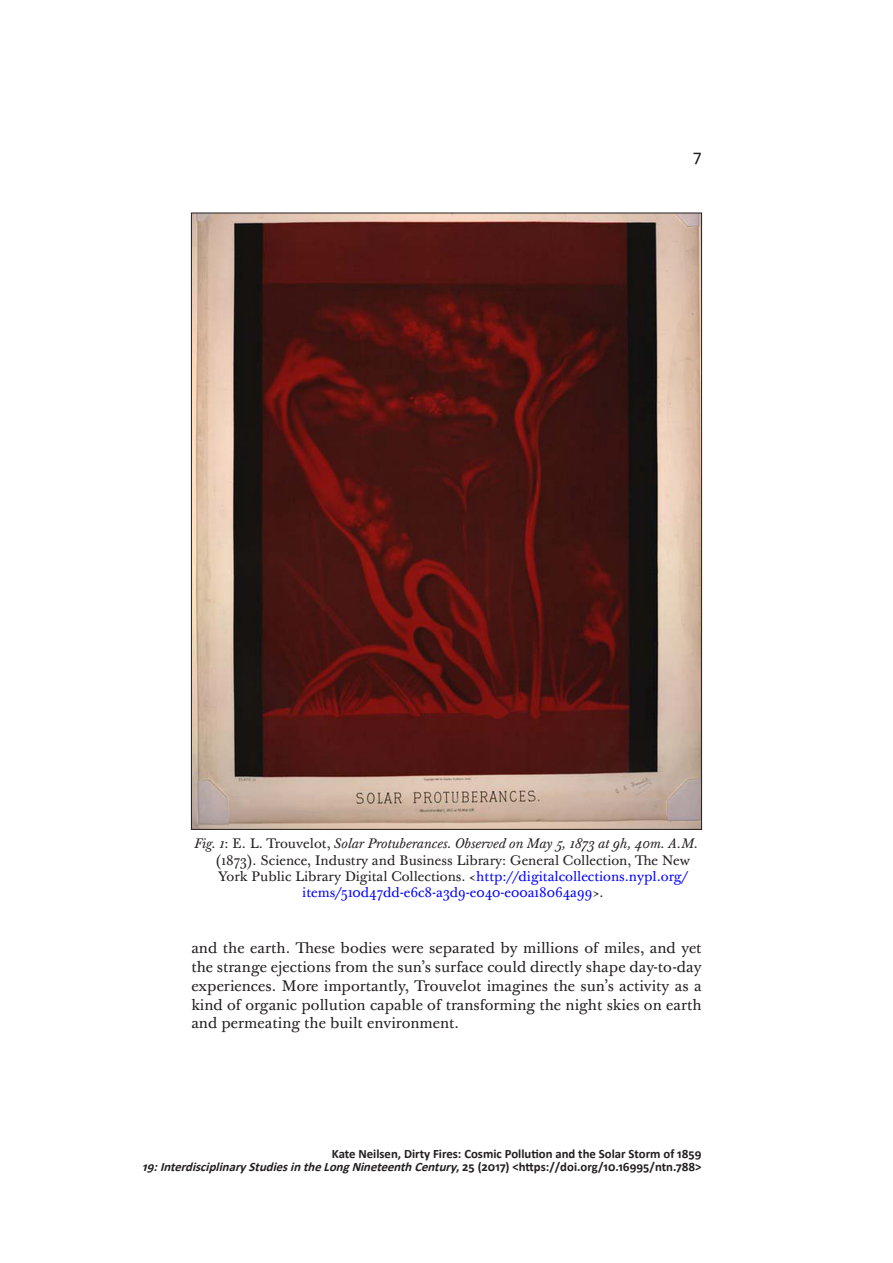
<style>
.page{position:relative;width:893px;height:1263px;background:#fff}
.page>*{position:absolute;margin:0;border:0;box-sizing:border-box;transform-origin:0 0}
.t1{font:18px "Calibri";color:#231f20}
.t2{font:15px/18.8px "Baskerville 10 Pro";color:#231f20;text-align:justify}
._19-caption-text{font:13.5px "Baskerville 10 Pro";color:#231f20}
._19-caption-text-2{font:italic 13.5px "Baskerville 10 Pro";color:#231f20}
._19-caption-text-3{font:13.5px "Baskerville 10 Pro";color:#00f}
.t3{font:700 12.75px/13.5px "Calibri";color:#231f20;text-align:right}
.s1{font-style:normal}
.s2{color:#00f}
.s3{color:#231f20}
.s4{font-style:italic}
</style>
<div class="page">
<img style="left:193px;top:215px;width:507px;height:613px">
<p class="t1" style="left:693px;top:145px;width:10px">7</p>
<p class="_19-caption-text-2" style="left:195px;top:835px;width:505px">Fig. 1<span class="s1">: E. L. Trouvelot,</span> Solar Protuberances. Observed on May 5, 1873 at 9h, 40m. A.M.</p>
<p class="_19-caption-text" style="left:216px;top:851px;width:476px">(1873). Science, Industry and Business Library: General Collection, The New</p>
<p class="_19-caption-text" style="left:218px;top:867px;width:471px">York Public Library Digital Collections. &lt;<span class="s2">http://digitalcollections.nypl.org/</span></p>
<p class="_19-caption-text-3" style="left:302px;top:884px;width:303px">items/510d47dd-e6c8-a3d9-e040-e00a18064a99<span class="s3">&gt;.</span></p>
<p class="t2" style="left:191px;top:939px;width:512px">and the earth. These bodies were separated by millions of miles, and yet the strange ejections from the sun’s surface could directly shape day-to-day experiences. More importantly, Trouvelot imagines the sun’s activity as a kind of organic pollution capable of transforming the night skies on earth and permeating the built environment.</p>
<p class="t3" style="left:142px;top:1147px;width:561px">Kate Neilsen, Dirty Fires: Cosmic Pollution and the Solar Storm of 1859<br><span class="s4">19:InterdisciplinaryStudiesintheLongNineteenthCentury</span>, 2 5 ( 2 0 1 7 ) &lt; h tt p s : / / d o i . o r g / 1 0 . 1 6 9 9 5 / n t n . 7 8 8 &gt;</p>
</div>
